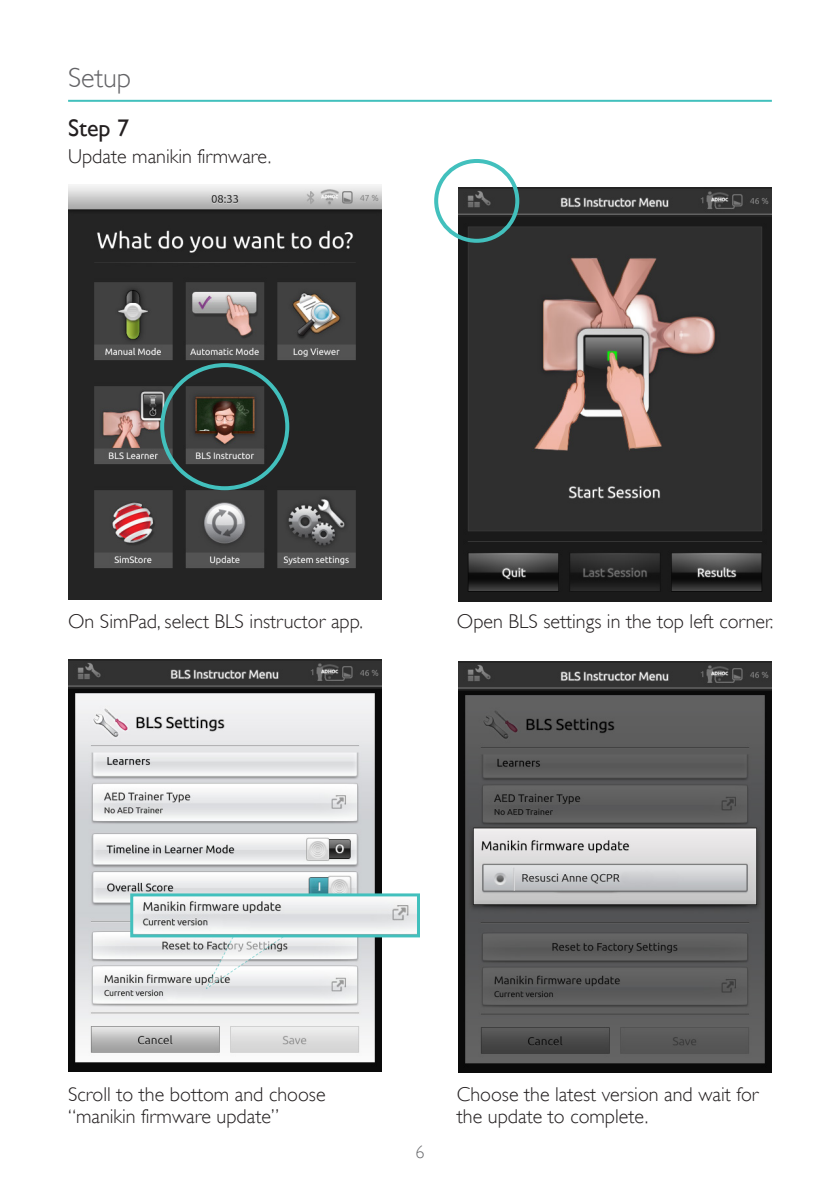
<style>
.page{position:relative;width:840px;height:1191px;background:#fff}
.page>*{position:absolute;margin:0;border:0;box-sizing:border-box;transform-origin:0 0}
.t1{font:300 28px "Gill Alt One";color:#636366}
.SubHeading{font:24px "Gill Alt One";color:#231f20}
.Bullet_List{font:300 20px/22px "Gill Alt One";color:#231f20}
.Body_Text{font:300 20px "Gill Alt One";color:#231f20}
.SubHeading-2{font:300 20px "Gill Alt One";color:#231f20}
.t2{font:300 18px "Gill Alt One";color:#6c6d70}
</style>
<div class="page">
<hr style="left:68px;top:100px;width:703px;height:2px;background:#42c0bd">
<img style="left:68px;top:660px;width:313px;height:411px">
<svg style="left:204px;top:937px;width:86px;height:54px"></svg>
<img style="left:134px;top:897px;width:282px;height:36px">
<div style="left:130px;top:893px;width:290px;height:44px;border:3px solid #42c0bd"></div>
<img style="left:68px;top:185px;width:313px;height:414px">
<img style="left:458px;top:661px;width:313px;height:411px">
<img style="left:458px;top:187px;width:313px;height:414px">
<div style="left:160px;top:363px;width:129px;height:127px;border:4px solid #42c0bd;border-radius:50%"></div>
<div style="left:434px;top:159px;width:85px;height:84px;border:4px solid #42c0bd;border-radius:50%"></div>
<h1 class="t1" style="left:68px;top:62px;width:64px">Setup</h1>
<p class="SubHeading" style="left:68px;top:114px;width:63px">Step 7</p>
<p class="SubHeading-2" style="left:68px;top:145px;width:205px">Update manikin firmware.</p>
<p class="Bullet_List" style="left:68px;top:610px;width:296px">On SimPad, select BLS instructor app.</p>
<p class="Body_Text" style="left:456px;top:609px;width:318px">Open BLS settings in the top left corner.</p>
<p class="Bullet_List" style="left:68px;top:1082px;width:259px">Scroll to the bottom and choose “manikin firmware update”</p>
<p class="Bullet_List" style="left:456px;top:1082px;width:303px">Choose the latest version and wait for the update to complete.</p>
<p class="t2" style="left:415px;top:1141px;width:10px">6</p>
</div>
